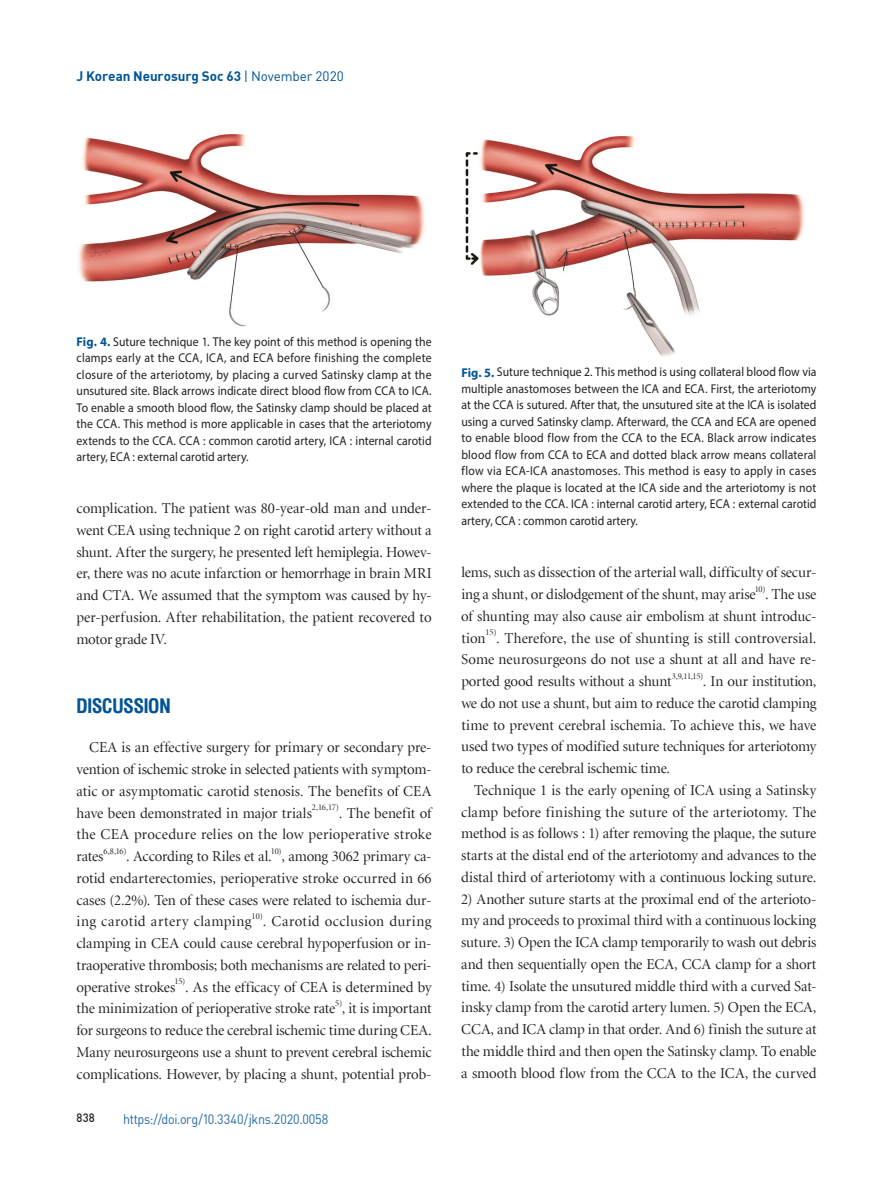
<style>
.page{position:relative;width:893px;height:1191px;background:#fff}
.page>*{position:absolute;margin:0;border:0;box-sizing:border-box;transform-origin:0 0}
.t1{font:700 condensed 19.5px "Helvetica";letter-spacing:-.045em;color:#005495}
.t2{font:15px/21.8px "Minion LT Display";letter-spacing:-.005em;color:#231f20;text-align:justify}
.t3{font:13.5px "DIN";letter-spacing:-.015em;color:#2369a5;scale:.93 1}
.t4{font:700 13.5px "DIN";letter-spacing:-.005em;color:#005495}
.t5{font:12.75px/16.5px "Myriad Pro";letter-spacing:.005em;color:#231f20;text-align:justify;scale:.92 1}
.t6{font:12px "Dinmed";color:#231f20;scale:.93 1}
.t7{font:8.7px "Minion LT Display";letter-spacing:-.035em;color:#231f20}
.s1{font-weight:400}
.s2{font-weight:700;color:#005495}
</style>
<div class="page">
<img style="left:78px;top:134px;width:347px;height:193px">
<img style="left:465px;top:136px;width:339px;height:220px">
<p class="t4" style="left:76px;top:68px;width:269px">J Korean Neurosurg Soc 63 <span class="s1">| November 2020</span></p>
<p class="t5" style="left:77px;top:333px;width:387px"><span class="s2">Fig. 4.</span> Suture technique 1. The key point of this method is opening the clamps early at the CCA, ICA, and ECA before finishing the complete closure of the arteriotomy, by placing a curved Satinsky clamp at the unsutured site. Black arrows indicate direct blood flow from CCA to ICA.<br>To enable a smooth blood flow, the Satinsky clamp should be placed at the CCA. This method is more applicable in cases that the arteriotomy extends to the CCA. CCA : common carotid artery, ICA : internal carotid artery, ECA : external carotid artery.</p>
<p class="t2" style="left:76px;top:498px;width:357px">complication. The patient was 80-year-old man and under&shy;went CEA using technique 2 on right carotid artery without a shunt. After the surgery, he presented left hemiplegia. Howev&shy;er, there was no acute infarction or hemorrhage in brain MRI and CTA. We assumed that the symptom was caused by hy&shy;per-perfusion. After rehabilitation, the patient recovered to motor grade IV.</p>
<h1 class="t1" style="left:76px;top:692px;width:96px">DISCUSSION</h1>
<p class="t2" style="left:76px;top:737px;width:357px;text-indent:13px">CEA is an effective surgery for primary or secondary pre&shy;vention of ischemic stroke in selected patients with symptom&shy;atic or asymptomatic carotid stenosis. The benefits of CEA have been demonstrated in major trials</p>
<p class="t7" style="left:312px;top:803px;width:29px">2,16,17)</p>
<p class="t2" style="left:76px;top:802px;width:357px;text-indent:262px">. The benefit of the CEA procedure relies on the low perioperative stroke rates</p>
<p class="t7" style="left:104px;top:846px;width:25px">6,8,16)</p>
<p class="t2" style="left:126px;top:846px;width:147px">. According to Riles et al.</p>
<p class="t7" style="left:271px;top:846px;width:12px">10)</p>
<p class="t2" style="left:76px;top:846px;width:357px;text-indent:205px">, among 3062 primary ca&shy;rotid endarterectomies, perioperative stroke occurred in 66 cases (2.2%). Ten of these cases were related to ischemia dur&shy;ing carotid artery clamping</p>
<p class="t7" style="left:252px;top:912px;width:13px">10)</p>
<p class="t2" style="left:76px;top:911px;width:357px;text-indent:186px">. Carotid occlusion during clamping in CEA could cause cerebral hypoperfusion or in&shy;traoperative thrombosis; both mechanisms are related to peri&shy;operative strokes</p>
<p class="t7" style="left:175px;top:977px;width:12px">15)</p>
<p class="t2" style="left:77px;top:976px;width:357px;text-align:right">. As the efficacy of CEA is determined by<br>the minimization of perioperative stroke rate , it is important</p>
<p class="t7" style="left:335px;top:999px;width:8px">5)</p>
<p class="t2" style="left:76px;top:1020px;width:357px">for surgeons to reduce the cerebral ischemic time during CEA.<br>Many neurosurgeons use a shunt to prevent cerebral ischemic complications. However, by placing a shunt, potential prob-</p>
<p class="t6" style="left:77px;top:1109px;width:21px">838</p>
<p class="t3" style="left:123px;top:1110px;width:222px">https://doi.org/10.3340/jkns.2020.0058</p>
<p class="t5" style="left:461px;top:363px;width:388px"><span class="s2">Fig. 5.</span> Suture technique 2. This method is using collateral blood flow via multiple anastomoses between the ICA and ECA. First, the arteriotomy at the CCA is sutured. After that, the unsutured site at the ICA is isolated using a curved Satinsky clamp. Afterward, the CCA and ECA are opened to enable blood flow from the CCA to the ECA. Black arrow indicates blood flow from CCA to ECA and dotted black arrow means collateral flow via ECA-ICA anastomoses. This method is easy to apply in cases where the plaque is located at the ICA side and the arteriotomy is not extended to the CCA. ICA : internal carotid artery, ECA : external carotid artery, CCA : common carotid artery.</p>
<p class="t2" style="left:461px;top:562px;width:357px">lems, such as dissection of the arterial wall, difficulty of secur&shy;ing a shunt, or dislodgement of the shunt, may arise</p>
<p class="t7" style="left:755px;top:584px;width:12px">10)</p>
<p class="t2" style="left:461px;top:584px;width:357px;text-indent:304px">. The use of shunting may also cause air embolism at shunt introduc&shy;tion</p>
<p class="t7" style="left:485px;top:628px;width:13px">15)</p>
<p class="t2" style="left:461px;top:627px;width:357px;text-indent:35px">. Therefore, the use of shunting is still controversial.<br>Some neurosurgeons do not use a shunt at all and have re&shy;ported good results without a shunt</p>
<p class="t7" style="left:672px;top:671px;width:33px">3,9,11,15)</p>
<p class="t2" style="left:461px;top:671px;width:357px;text-indent:242px">. In our institution, we do not use a shunt, but aim to reduce the carotid clamping time to prevent cerebral ischemia. To achieve this, we have used two types of modified suture techniques for arteriotomy to reduce the cerebral ischemic time.</p>
<p class="t2" style="left:461px;top:779px;width:357px;text-indent:13px">Technique 1 is the early opening of ICA using a Satinsky clamp before finishing the suture of the arteriotomy. The method is as follows : 1) after removing the plaque, the suture starts at the distal end of the arteriotomy and advances to the distal third of arteriotomy with a continuous locking suture.</p>
<p class="t2" style="left:461px;top:888px;width:357px">2) Another suture starts at the proximal end of the arterioto&shy;my and proceeds to proximal third with a continuous locking suture. 3) Open the ICA clamp temporarily to wash out debris and then sequentially open the ECA, CCA clamp for a short time. 4) Isolate the unsutured middle third with a curved Sat&shy;insky clamp from the carotid artery lumen. 5) Open the ECA, CCA, and ICA clamp in that order. And 6) finish the suture at the middle third and then open the Satinsky clamp. To enable a smooth blood flow from the CCA to the ICA, the curved</p>
</div>
